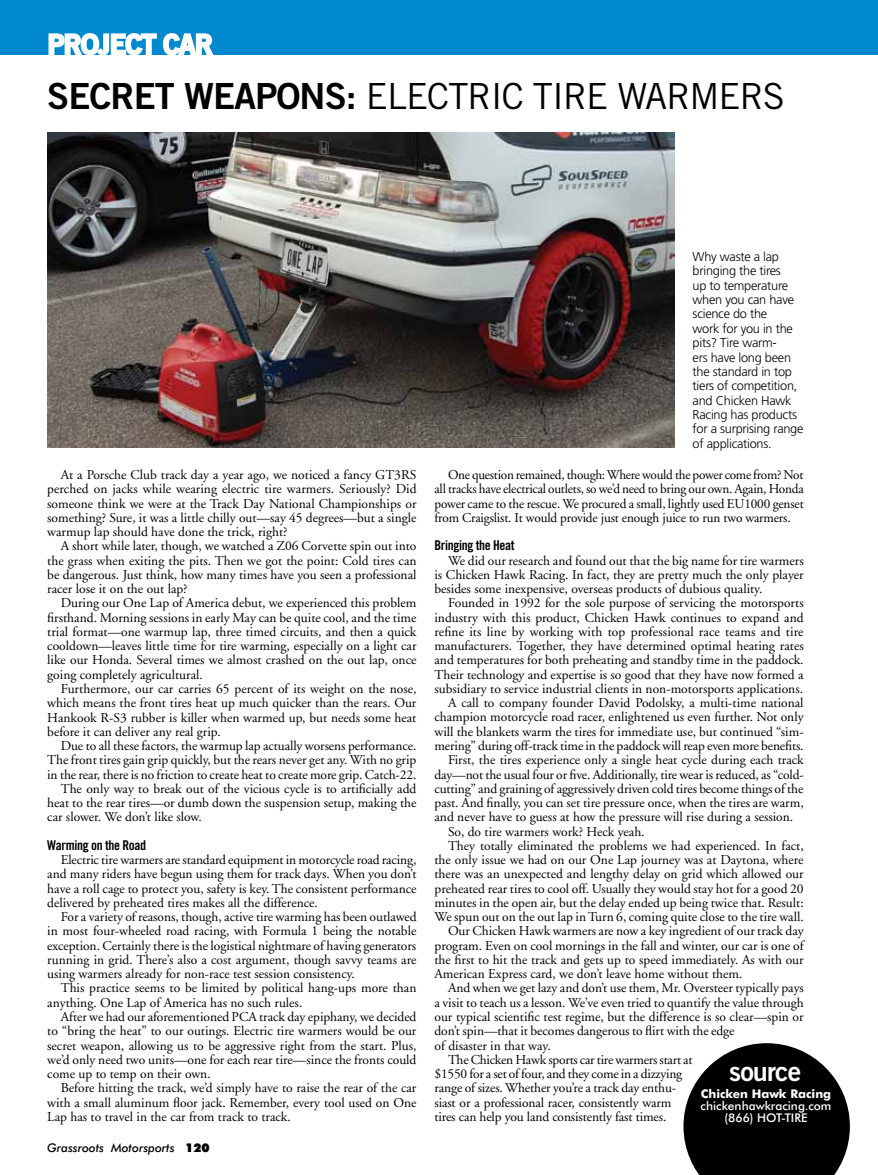
<style>
.page{position:relative;width:878px;height:1175px;background:#fff}
.page>*{position:absolute;margin:0;border:0;box-sizing:border-box;transform-origin:0 0}
.t1{font:36px "Trade Gothic";letter-spacing:-.025em;color:#000}
.t2{font:27px "Trade Gothic Bold Two";letter-spacing:-.025em;color:#fff}
.t3{font:13.5px/14.2px "Adobe Garamond";color:#000;text-align:justify}
.t4{font:13.5px "Adobe Garamond";letter-spacing:-.02em;color:#000}
.t5{font:13.5px "Trade Gothic Bold Cond Twenty";letter-spacing:-.025em;color:#000}
.t6{font:300 12.75px/14.4px "Frutiger";letter-spacing:-.02em;color:#000}
.t7{font:500 12px/12px "Futura BT";color:#fff;text-align:center}
.t8{font:italic 500 12px "Futura BT";color:#000}
.t9{font:700 12px "Futura BT";color:#fff}
.s1{font-family:"Trade Gothic Bold Two"}
.s2{font-weight:900;font-style:normal}
</style>
<div class="page">
<div style="left:0;top:0;width:878px;height:54px;background:#0089cf"></div>
<svg style="left:47px;top:33px;width:168px;height:22px"></svg>
<img style="left:47px;top:132px;width:628px;height:316px">
<svg style="left:683px;top:1043px;width:166px;height:131px;background:#272727"></svg>
<h2 class="t2" style="left:48px;top:28px;width:166px">PROJECT CAR</h2>
<h1 class="t1" style="left:47px;top:75px;width:739px"><span class="s1">SECRET WEAPONS:</span> ELECTRIC TIRE WARMERS</h1>
<p class="t3" style="left:47px;top:468px;width:371px;text-indent:14px">At a Porsche Club track day a year ago, we noticed a fancy GT3RS perched on jacks while wearing electric tire warmers. Seriously? Did someone think we were at the Track Day National Championships or something? Sure, it was a little chilly out—say 45 degrees—but a single warmup lap should have done the trick, right?</p>
<p class="t3" style="left:47px;top:539px;width:371px;text-indent:14px">A short while later, though, we watched a Z06 Corvette spin out into the grass when exiting the pits. Then we got the point: Cold tires can be dangerous. Just think, how many times have you seen a professional racer lose it on the out lap?</p>
<p class="t3" style="left:47px;top:596px;width:371px;text-indent:14px">During our One Lap of America debut, we experienced this problem firsthand. Morning sessions in early May can be quite cool, and the time trial format—one warmup lap, three timed circuits, and then a quick cooldown—leaves little time for tire warming, especially on a light car like our Honda. Several times we almost crashed on the out lap, once going completely agricultural.</p>
<p class="t3" style="left:47px;top:682px;width:370px;text-indent:14px">Furthermore, our car carries 65 percent of its weight on the nose, which means the front tires heat up much quicker than the rears. Our Hankook R-S3 rubber is killer when warmed up, but needs some heat before it can deliver any real grip.</p>
<p class="t3" style="left:61px;top:739px;width:357px">Due to all these factors, the warmup lap actually worsens performance.</p>
<p class="t3" style="left:47px;top:753px;width:370px">The front tires gain grip quickly, but the rears never get any. With no grip</p>
<p class="t3" style="left:47px;top:767px;width:371px">in the rear, there is no friction to create heat to create more grip. Catch-22.</p>
<p class="t3" style="left:61px;top:781px;width:357px">The only way to break out of the vicious cycle is to artificially add</p>
<p class="t3" style="left:47px;top:796px;width:370px">heat to the rear tires—or dumb down the suspension setup, making the</p>
<p class="t3" style="left:47px;top:810px;width:156px">car slower. We don’t like slow.</p>
<p class="t5" style="left:47px;top:836px;width:100px">Warming on the Road</p>
<p class="t3" style="left:47px;top:853px;width:371px;text-indent:14px">Electric tire warmers are standard equipment in motorcycle road racing, and many riders have begun using them for track days. When you don’t have a roll cage to protect you, safety is key. The consistent performance delivered by preheated tires makes all the difference.</p>
<p class="t3" style="left:47px;top:910px;width:371px;text-indent:14px">For a variety of reasons, though, active tire warming has been outlawed in most four-wheeled road racing, with Formula 1 being the notable exception. Certainly there is the logistical nightmare of having generators running in grid. There’s also a cost argument, though savvy teams are using warmers already for non-race test session consistency.</p>
<p class="t3" style="left:47px;top:981px;width:370px;text-indent:14px">This practice seems to be limited by political hang-ups more than anything. One Lap of America has no such rules.</p>
<p class="t3" style="left:47px;top:1010px;width:371px;text-indent:14px">After we had our aforementioned PCA track day epiphany, we decided to “bring the heat” to our outings. Electric tire warmers would be our secret weapon, allowing us to be aggressive right from the start. Plus, we’d only need two units—one for each rear tire—since the fronts could come up to temp on their own.</p>
<p class="t3" style="left:47px;top:1081px;width:370px;text-indent:14px">Before hitting the track, we’d simply have to raise the rear of the car with a small aluminum floor jack. Remember, every tool used on One Lap has to travel in the car from track to track.</p>
<p class="t8" style="left:47px;top:1140px;width:164px">Grassroots Motorsports <span class="s2">120</span></p>
<p class="t6" style="left:692px;top:249px;width:112px">Why waste a lap bringing the tires<br>up to temperature when you can have science do the<br>work for you in the pits? Tire warm-<br>ers have long been the standard in top tiers of competition, and Chicken Hawk<br>Racing has products for a surprising range of applications.</p>
<p class="t3" style="left:434px;top:468px;width:371px;text-indent:13px">One question remained, though: Where would the power come from? Not all tracks have electrical outlets, so we’d need to bring our own. Again, Honda power came to the rescue. We procured a small, lightly used EU1000 genset from Craigslist. It would provide just enough juice to run two warmers.</p>
<p class="t5" style="left:434px;top:537px;width:82px">Bringing the Heat</p>
<p class="t3" style="left:434px;top:553px;width:370px;text-indent:14px">We did our research and found out that the big name for tire warmers is Chicken Hawk Racing. In fact, they are pretty much the only player besides some inexpensive, overseas products of dubious quality.</p>
<p class="t3" style="left:448px;top:596px;width:357px">Founded in 1992 for the sole purpose of servicing the motorsports</p>
<p class="t3" style="left:434px;top:610px;width:370px">industry with this product, Chicken Hawk continues to expand and</p>
<p class="t3" style="left:434px;top:625px;width:370px">refine its line by working with top professional race teams and tire</p>
<p class="t3" style="left:434px;top:639px;width:371px">manufacturers. Together, they have determined optimal heating rates</p>
<p class="t3" style="left:434px;top:653px;width:370px">and temperatures for both preheating and standby time in the paddock.</p>
<p class="t3" style="left:434px;top:667px;width:370px">Their technology and expertise is so good that they have now formed a</p>
<p class="t3" style="left:434px;top:682px;width:370px">subsidiary to service industrial clients in non-motorsports applications.</p>
<p class="t3" style="left:448px;top:696px;width:357px">A call to company founder David Podolsky, a multi-time national</p>
<p class="t3" style="left:434px;top:710px;width:370px">champion motorcycle road racer, enlightened us even further. Not only</p>
<p class="t3" style="left:434px;top:724px;width:371px">will the blankets warm the tires for immediate use, but continued “sim-</p>
<p class="t3" style="left:434px;top:739px;width:370px">mering” during off-track time in the paddock will reap even more benefits.</p>
<p class="t3" style="left:448px;top:753px;width:357px">First, the tires experience only a single heat cycle during each track</p>
<p class="t3" style="left:434px;top:767px;width:371px">day—not the usual four or five. Additionally, tire wear is reduced, as “cold-</p>
<p class="t3" style="left:434px;top:781px;width:370px">cutting” and graining of aggressively driven cold tires become things of the</p>
<p class="t3" style="left:434px;top:796px;width:371px">past. And finally, you can set tire pressure once, when the tires are warm,</p>
<p class="t3" style="left:434px;top:810px;width:360px">and never have to guess at how the pressure will rise during a session.</p>
<p class="t3" style="left:448px;top:824px;width:198px">So, do tire warmers work? Heck yeah.</p>
<p class="t3" style="left:448px;top:838px;width:357px">They totally eliminated the problems we had experienced. In fact,</p>
<p class="t3" style="left:434px;top:853px;width:370px">the only issue we had on our One Lap journey was at Daytona, where</p>
<p class="t3" style="left:434px;top:867px;width:371px">there was an unexpected and lengthy delay on grid which allowed our</p>
<p class="t3" style="left:434px;top:881px;width:370px">preheated rear tires to cool off. Usually they would stay hot for a good 20</p>
<p class="t3" style="left:434px;top:895px;width:371px">minutes in the open air, but the delay ended up being twice that. Result:</p>
<p class="t3" style="left:434px;top:910px;width:371px">We spun out on the out lap in Turn 6, coming quite close to the tire wall.</p>
<p class="t3" style="left:448px;top:924px;width:357px">Our Chicken Hawk warmers are now a key ingredient of our track day</p>
<p class="t3" style="left:434px;top:938px;width:371px">program. Even on cool mornings in the fall and winter, our car is one of</p>
<p class="t3" style="left:434px;top:952px;width:370px">the first to hit the track and gets up to speed immediately. As with our</p>
<p class="t3" style="left:434px;top:967px;width:309px">American Express card, we don’t leave home without them.</p>
<p class="t3" style="left:448px;top:981px;width:357px">And when we get lazy and don’t use them, Mr. Oversteer typically pays</p>
<p class="t3" style="left:434px;top:995px;width:370px">a visit to teach us a lesson. We’ve even tried to quantify the value through</p>
<p class="t3" style="left:434px;top:1010px;width:370px">our typical scientific test regime, but the difference is so clear—spin or</p>
<p class="t3" style="left:434px;top:1024px;width:301px">don’t spin—that it becomes dangerous to flirt with the edge</p>
<p class="t3" style="left:434px;top:1038px;width:118px">of disaster in that way.</p>
<p class="t4" style="left:448px;top:1052px;width:246px">The Chicken Hawk sports car tire warmers start at</p>
<p class="t3" style="left:434px;top:1067px;width:249px">$1550 for a set of four, and they come in a dizzying</p>
<p class="t3" style="left:434px;top:1081px;width:243px">range of sizes. Whether you’re a track day enthu-</p>
<p class="t3" style="left:434px;top:1095px;width:238px">siast or a professional racer, consistently warm</p>
<p class="t3" style="left:434px;top:1109px;width:233px">tires can help you land consistently fast times.</p>
<h2 class="t2" style="left:729px;top:1054px;width:74px">source</h2>
<p class="t9" style="left:701px;top:1086px;width:132px">Chicken Hawk Racing</p>
<p class="t7" style="left:700px;top:1099px;width:132px">chickenhawkracing.com (866) HOT-TIRE</p>
</div>
